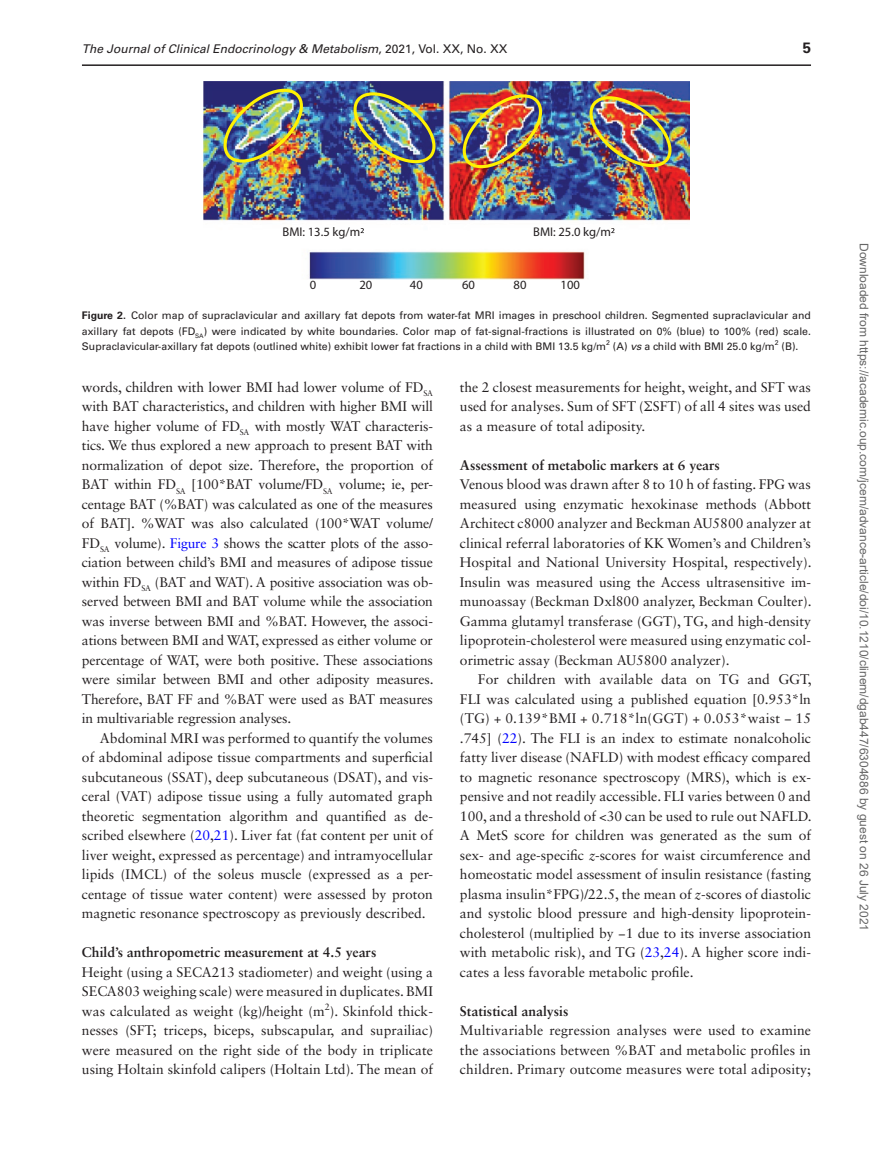
<style>
.page{position:relative;width:893px;height:1174px;background:#fff}
.page>*{position:absolute;margin:0;border:0;box-sizing:border-box;transform-origin:0 0}
.t1{font:700 15px "Univers LT Std";color:#231f20}
.t2{font:13.8px/19.5px "Sabon LT Std";color:#231f20;text-align:justify}
.t3{font:700 13.8px "Sabon LT Std";color:#231f20}
.t4{font:12.6px "Myriad Pro";color:#231f20}
.t5{font:12px "Arial";color:#666}
.t6{font:italic 12px "Univers LT Std";color:#231f20}
.t7{font:10.5px/15.3px "Univers LT Std";color:#231f20;text-align:justify}
.s1{font-style:normal}
.s2{font-weight:700}
.s3{font-style:italic}
.s4{color:#00f}
.s5{font-family:"Gandhari Unicode"}
</style>
<div class="page">
<hr style="left:82px;top:64px;width:729px;height:2px;background:#231f20">
<img style="left:203px;top:81px;width:486px;height:199px">
<img style="left:224px;top:89px;width:79px;height:74px">
<img style="left:353px;top:92px;width:83px;height:71px">
<svg style="left:360px;top:228px;width:4px;height:5px"></svg>
<img style="left:463px;top:94px;width:79px;height:74px">
<img style="left:589px;top:96px;width:82px;height:71px">
<svg style="left:611px;top:228px;width:3px;height:5px"></svg>
<p class="t6" style="left:82px;top:42px;width:427px">The Journal of Clinical Endocrinology &amp; Metabolism<span class="s1">, 2021, Vol. XX, No. XX</span></p>
<p class="t1" style="left:803px;top:39px;width:10px">5</p>
<p class="t4" style="left:283px;top:224px;width:79px">BMI: 13.5 kg/m</p>
<p class="t4" style="left:533px;top:224px;width:79px">BMI: 25.0 kg/m</p>
<p class="t4" style="left:310px;top:277px;width:8px">0</p>
<p class="t4" style="left:359px;top:277px;width:14px">20</p>
<p class="t4" style="left:410px;top:277px;width:14px">40</p>
<p class="t4" style="left:462px;top:277px;width:14px">60</p>
<p class="t4" style="left:514px;top:277px;width:14px">80</p>
<p class="t4" style="left:561px;top:277px;width:21px">100</p>
<p class="t7" style="left:82px;top:308px;width:731px"><span class="s2">Figure 2.</span> Color map of supraclavicular and axillary fat depots from water-fat MRI images in preschool children. Segmented supraclavicular and axillary fat depots (FD<sub>SA</sub>) were indicated by white boundaries. Color map of fat-signal-fractions is illustrated on 0% (blue) to 100% (red) scale.<br>Supraclavicular-axillary fat depots (outlined white) exhibit lower fat fractions in a child with BMI 13.5 kg/m<sup>2</sup> (A) <span class="s3">vs</span> a child with BMI 25.0 kg/m<sup>2</sup> (B).</p>
<p class="t2" style="left:82px;top:377px;width:353px">words, children with lower BMI had lower volume of FD<sub>SA </sub>with BAT characteristics, and children with higher BMI will have higher volume of FD<sub>SA</sub> with mostly WAT characteris&shy;tics. We thus explored a new approach to present BAT with normalization of depot size. Therefore, the proportion of BAT within FD<sub>SA</sub> [100*BAT volume/FD<sub>SA</sub> volume; ie, per&shy;centage BAT (%BAT) was calculated as one of the measures of BAT]. %WAT was also calculated (100*WAT volume/ FD<sub>SA</sub> volume). <span class="s4">Figure 3</span> shows the scatter plots of the asso&shy;ciation between child’s BMI and measures of adipose tissue within FD<sub>SA</sub> (BAT and WAT). A positive association was ob&shy;served between BMI and BAT volume while the association was inverse between BMI and %BAT. However, the associ&shy;ations between BMI and WAT, expressed as either volume or percentage of WAT, were both positive. These associations were similar between BMI and other adiposity measures.<br>Therefore, BAT FF and %BAT were used as BAT measures in multivariable regression analyses.</p>
<p class="t2" style="left:82px;top:728px;width:353px;text-indent:18px">Abdominal MRI was performed to quantify the volumes of abdominal adipose tissue compartments and superficial subcutaneous (SSAT), deep subcutaneous (DSAT), and vis&shy;ceral (VAT) adipose tissue using a fully automated graph theoretic segmentation algorithm and quantified as de&shy;scribed elsewhere (<span class="s4">20</span>,<span class="s4">21</span>). Liver fat (fat content per unit of liver weight, expressed as percentage) and intramyocellular lipids (IMCL) of the soleus muscle (expressed as a per&shy;centage of tissue water content) were assessed by proton magnetic resonance spectroscopy as previously described.</p>
<p class="t3" style="left:82px;top:944px;width:296px">Child’s anthropometric measurement at 4.5 years</p>
<p class="t2" style="left:82px;top:962px;width:353px">Height (using a SECA213 stadiometer) and weight (using a SECA803 weighing scale) were measured in duplicates. BMI was calculated as weight (kg)/height (m<sup>2</sup>). Skinfold thick&shy;nesses (SFT; triceps, biceps, subscapular, and suprailiac) were measured on the right side of the body in triplicate using Holtain skinfold calipers (Holtain Ltd). The mean of</p>
<p class="t2" style="left:460px;top:377px;width:353px">the 2 closest measurements for height, weight, and SFT was used for analyses. Sum of SFT (<span class="s5">Σ</span>SFT) of all 4 sites was used as a measure of total adiposity.</p>
<p class="t3" style="left:460px;top:456px;width:261px">Assessment of metabolic markers at 6 years</p>
<p class="t2" style="left:460px;top:474px;width:353px">Venous blood was drawn after 8 to 10 h of fasting. FPG was measured using enzymatic hexokinase methods (Abbott Architect c8000 analyzer and Beckman AU5800 analyzer at clinical referral laboratories of KK Women’s and Children’s Hospital and National University Hospital, respectively).<br>Insulin was measured using the Access ultrasensitive im&shy;munoassay (Beckman Dxl800 analyzer, Beckman Coulter).<br>Gamma glutamyl transferase (GGT), TG, and high-density lipoprotein-cholesterol were measured using enzymatic col&shy;orimetric assay (Beckman AU5800 analyzer).</p>
<p class="t2" style="left:460px;top:669px;width:353px;text-indent:18px">For children with available data on TG and GGT, FLI was calculated using a published equation [0.953*ln (TG) + 0.139*BMI + 0.718*ln(GGT) + 0.053*waist − 15 .745] (<span class="s4">22</span>). The FLI is an index to estimate nonalcoholic fatty liver disease (NAFLD) with modest efficacy compared to magnetic resonance spectroscopy (MRS), which is ex&shy;pensive and not readily accessible. FLI varies between 0 and 100, and a threshold of &lt;30 can be used to rule out NAFLD.<br>A MetS score for children was generated as the sum of sex- and age-specific <span class="s3">z</span>-scores for waist circumference and homeostatic model assessment of insulin resistance (fasting plasma insulin*FPG)/22.5, the mean of <span class="s3">z</span>-scores of diastolic and systolic blood pressure and high-density lipoprotein&shy;cholesterol (multiplied by −1 due to its inverse association with metabolic risk), and TG (<span class="s4">23</span>,<span class="s4">24</span>). A higher score indi&shy;cates a less favorable metabolic profile.</p>
<p class="t3" style="left:460px;top:1002px;width:110px">Statistical analysis</p>
<p class="t2" style="left:460px;top:1020px;width:353px">Multivariable regression analyses were used to examine the associations between %BAT and metabolic profiles in children. Primary outcome measures were total adiposity;</p>
<p class="t5" style="left:868px;top:243px;width:690px;rotate:90deg">Downloaded from https://academic.oup.com/jcem/advance-article/doi/10.1210/clinem/dgab447/6304686 by guest on 26 July 2021</p>
</div>
